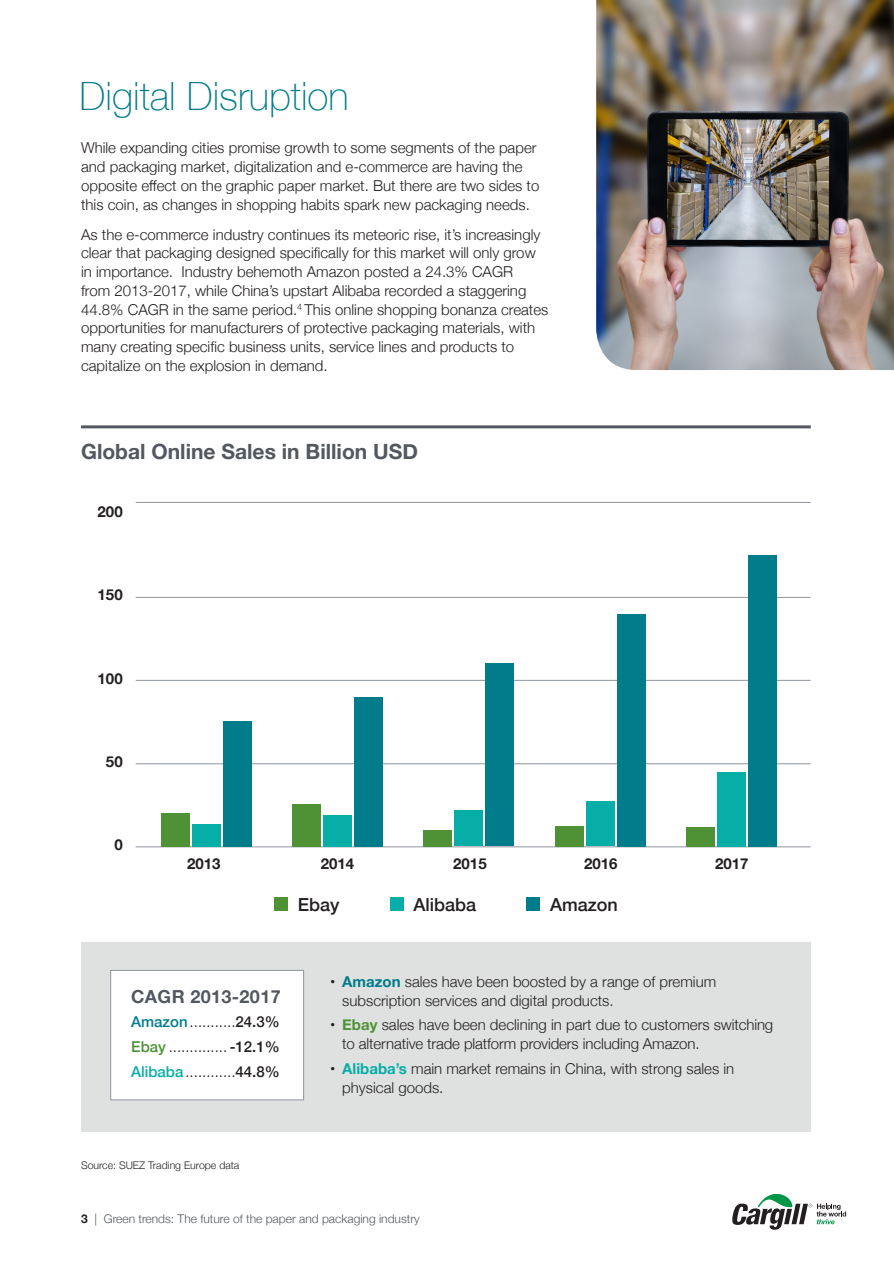
<style>
.page{position:relative;width:894px;height:1263px;background:#fff}
.page>*{position:absolute;margin:0;border:0;box-sizing:border-box;transform-origin:0 0}
.head{font:100 39px "Helvetica Neue";color:#007c8a}
.body{font:700 21px "Helvetica Neue";color:#535860}
.body-2{font:500 18px "Helvetica Neue";color:#231f20}
.body-3{font:700 18px "Helvetica Neue";letter-spacing:.02em;color:#535860}
.body-4{font:300 15px/18.8px "Helvetica Neue";color:#231f20}
.body-5{font:700 15px "Helvetica Neue";color:#231f20}
.t1{font:300 12px "Helvetica Neue";color:#535860}
.body-6{font:300 10.5px "Helvetica Neue";color:#231f20}
.s1{font-weight:500;color:#007c8a}
.s2{font-weight:500}
.s3{font-weight:500;color:#4f9236}
.s4{font-weight:500;color:#07ada7}
.s5{font-weight:700}
.s6{font-weight:700;color:#007c8a}
.s7{font-weight:700;color:#4f9236}
.s8{font-weight:700;color:#07ada7}
.s9{font-weight:700;color:#231f20}
</style>
<div class="page">
<svg style="left:732px;top:1193px;width:113px;height:36px"></svg>
<img style="left:596px;top:0;width:297px;height:370px">
<hr style="left:136px;top:502px;width:674px;height:1px;background:#8f959d">
<hr style="left:136px;top:597px;width:674px;height:1px;background:#8f959d">
<hr style="left:136px;top:680px;width:674px;height:1px;background:#8f959d">
<hr style="left:136px;top:763px;width:674px;height:1px;background:#8f959d">
<hr style="left:136px;top:846px;width:674px;height:1px;background:#8f959d">
<div style="left:161px;top:814px;width:29px;height:33px;background:#4f9236"></div>
<div style="left:192px;top:824px;width:29px;height:22px;background:#07ada7"></div>
<div style="left:223px;top:721px;width:29px;height:125px;background:#007c8a"></div>
<div style="left:292px;top:804px;width:29px;height:43px;background:#4f9236"></div>
<div style="left:323px;top:815px;width:29px;height:31px;background:#07ada7"></div>
<div style="left:354px;top:697px;width:29px;height:149px;background:#007c8a"></div>
<div style="left:423px;top:830px;width:29px;height:16px;background:#4f9236"></div>
<div style="left:454px;top:810px;width:29px;height:36px;background:#07ada7"></div>
<div style="left:485px;top:663px;width:29px;height:183px;background:#007c8a"></div>
<div style="left:555px;top:826px;width:29px;height:20px;background:#4f9236"></div>
<div style="left:586px;top:801px;width:29px;height:45px;background:#07ada7"></div>
<div style="left:617px;top:614px;width:29px;height:232px;background:#007c8a"></div>
<div style="left:686px;top:828px;width:28px;height:19px;background:#4f9236"></div>
<div style="left:717px;top:772px;width:28px;height:74px;background:#07ada7"></div>
<div style="left:748px;top:555px;width:28px;height:291px;background:#007c8a"></div>
<div style="left:274px;top:897px;width:14px;height:13px;background:#4f9236"></div>
<div style="left:389px;top:897px;width:14px;height:13px;background:#07ada7"></div>
<div style="left:526px;top:897px;width:14px;height:13px;background:#007c8a"></div>
<div style="left:81px;top:942px;width:729px;height:189px;background:#dfe1e0"></div>
<div style="left:110px;top:970px;width:194px;height:130px;background:#fff;border:1px solid #8f959d"></div>
<hr style="left:81px;top:425px;width:729px;height:3px;background:#535860">
<p class="head" style="left:80px;top:66px;width:270px">Digital Disruption</p>
<p class="body-4" style="left:81px;top:137px;width:459px">While expanding cities promise growth to some segments of the paper and packaging market, digitalization and e-commerce are having the opposite effect on the graphic paper market. But there are two sides to this coin, as changes in shopping habits spark new packaging needs.</p>
<p class="body-4" style="left:81px;top:224px;width:468px">As the e-commerce industry continues its meteoric rise, it’s increasingly clear that packaging designed specifically for this market will only grow in importance. Industry behemoth Amazon posted a 24.3% CAGR<br>from 2013-2017, while China’s upstart Alibaba recorded a staggering 44.8% CAGR in the same period.<sup>4</sup> This online shopping bonanza creates opportunities for manufacturers of protective packaging materials, with many creating specific business units, service lines and products to capitalize on the explosion in demand.</p>
<p class="body" style="left:81px;top:435px;width:338px">Global Online Sales in Billion USD</p>
<p class="body-5" style="left:98px;top:500px;width:27px">200</p>
<p class="body-5" style="left:98px;top:583px;width:27px">150</p>
<p class="body-5" style="left:98px;top:666px;width:27px">100</p>
<p class="body-5" style="left:106px;top:749px;width:18px">50</p>
<p class="body-5" style="left:114px;top:832px;width:10px">0</p>
<p class="body-5" style="left:187px;top:851px;width:35px">2013</p>
<p class="body-5" style="left:321px;top:851px;width:35px">2014</p>
<p class="body-5" style="left:453px;top:851px;width:35px">2015</p>
<p class="body-5" style="left:584px;top:851px;width:35px">2016</p>
<p class="body-5" style="left:714px;top:851px;width:35px">2017</p>
<p class="body-2" style="left:298px;top:889px;width:43px">Ebay</p>
<p class="body-2" style="left:413px;top:889px;width:64px">Alibaba</p>
<p class="body-2" style="left:550px;top:889px;width:69px">Amazon</p>
<p class="body-3" style="left:131px;top:982px;width:151px">CAGR 2013-2017</p>
<p class="body-4" style="left:131px;top:1011px;width:150px"><span class="s1">Amazon</span>...........<span class="s2">24.3%</span></p>
<p class="body-4" style="left:131px;top:1036px;width:150px"><span class="s3">Ebay</span> .............. <span class="s2">-12.1%</span></p>
<p class="body-4" style="left:131px;top:1061px;width:150px"><span class="s4">Alibaba</span>............<span class="s2">44.8%</span></p>
<p class="body-4" style="left:342px;top:971px;width:375px;text-indent:-12px"><span class="s5">•</span> <span class="s6">Amazon</span> sales have been boosted by a range of premium subscription services and digital products.</p>
<p class="body-4" style="left:342px;top:1014px;width:432px;text-indent:-12px"><span class="s5">•</span> <span class="s7">Ebay</span> sales have been declining in part due to customers switching to alternative trade platform providers including Amazon.</p>
<p class="body-4" style="left:342px;top:1058px;width:393px;text-indent:-12px"><span class="s5">•</span> <span class="s8">Alibaba’s</span> main market remains in China, with strong sales in physical goods.</p>
<p class="body-6" style="left:81px;top:1156px;width:160px">Source: SUEZ Trading Europe data</p>
<p class="t1" style="left:81px;top:1209px;width:340px"><span class="s9">3</span> | Green trends: The future of the paper and packaging industry</p>
</div>
